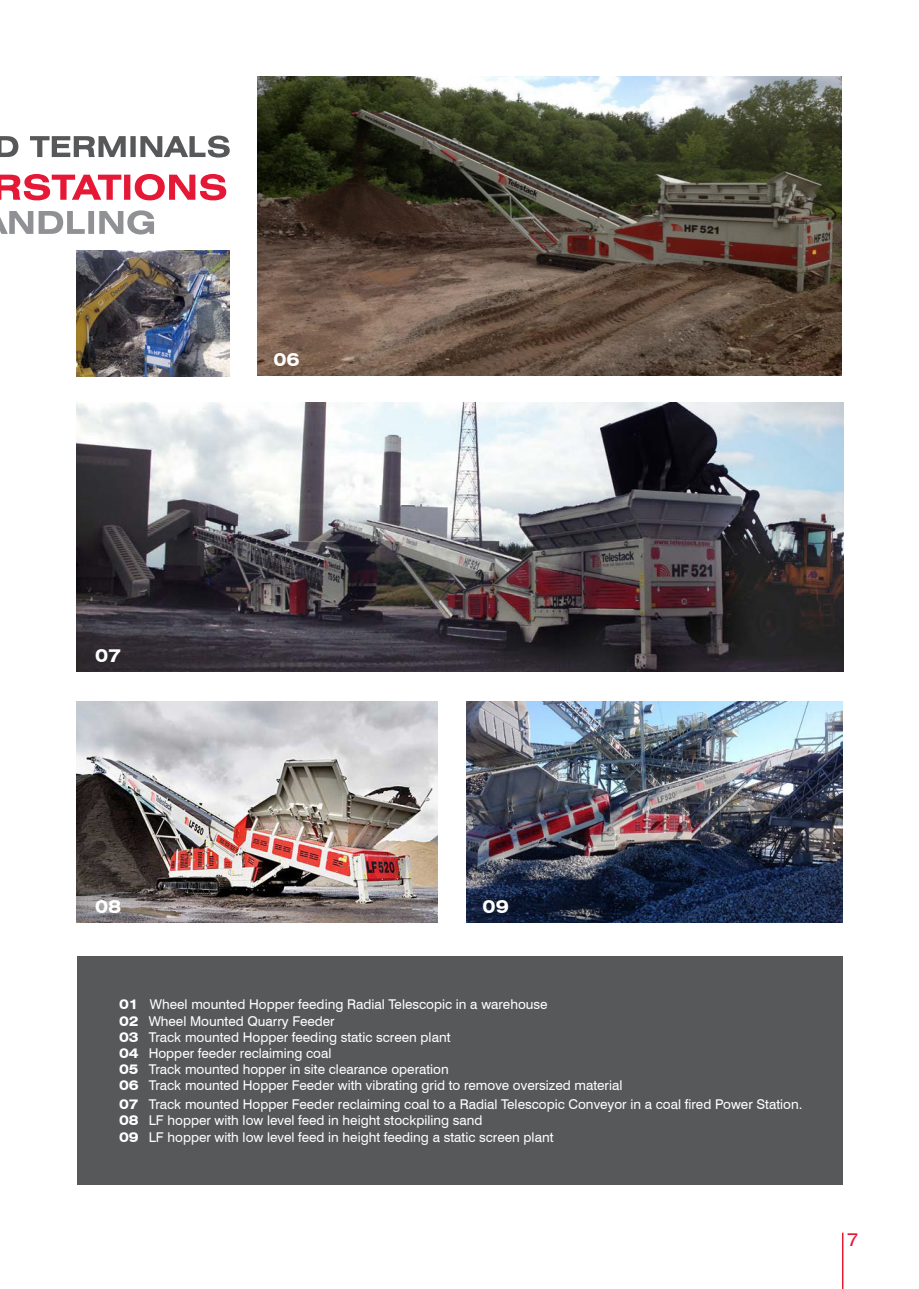
<style>
.page{position:relative;width:919px;height:1289px;background:#fff}
.page>*{position:absolute;margin:0;border:0;box-sizing:border-box;transform-origin:0 0}
.t1{font:700 expanded 18px "Swiss 721 BT";color:#fff}
.t2{font:expanded 18px "Swiss 721 BT";color:#e51836}
.t3{font:13.5px "Swiss 721 BT";color:#fff}
.s1{font-weight:700;font-stretch:expanded}
</style>
<div class="page">
<hr style="left:841px;top:1232px;width:2px;height:56px;background:#e51836">
<div style="left:77px;top:956px;width:765px;height:229px;background:#57585a"></div>
<svg style="left:0;top:136px;width:230px;height:22px"></svg>
<svg style="left:0;top:174px;width:226px;height:26px"></svg>
<svg style="left:0;top:210px;width:154px;height:24px"></svg>
<img style="left:257px;top:77px;width:584px;height:298px">
<img style="left:77px;top:701px;width:360px;height:221px">
<img style="left:467px;top:701px;width:375px;height:221px">
<img style="left:77px;top:403px;width:766px;height:268px">
<img style="left:77px;top:250px;width:153px;height:126px">
<p class="t1" style="left:273px;top:348px;width:28px">06</p>
<p class="t1" style="left:95px;top:644px;width:28px">07</p>
<p class="t1" style="left:95px;top:896px;width:28px">08</p>
<p class="t1" style="left:482px;top:895px;width:28px">09</p>
<p class="t3" style="left:119px;top:996px;width:430px"><span class="s1">01</span> Wheel mounted Hopper feeding Radial Telescopic in a warehouse</p>
<p class="t3" style="left:119px;top:1012px;width:217px"><span class="s1">02</span> Wheel Mounted Quarry Feeder</p>
<p class="t3" style="left:119px;top:1028px;width:333px"><span class="s1">03</span> Track mounted Hopper feeding static screen plant</p>
<p class="t3" style="left:119px;top:1044px;width:214px"><span class="s1">04</span> Hopper feeder reclaiming coal</p>
<p class="t3" style="left:119px;top:1061px;width:331px"><span class="s1">05</span> Track mounted hopper in site clearance operation</p>
<p class="t3" style="left:119px;top:1077px;width:505px"><span class="s1">06</span> Track mounted Hopper Feeder with vibrating grid to remove oversized material</p>
<p class="t3" style="left:119px;top:1096px;width:684px"><span class="s1">07</span> Track mounted Hopper Feeder reclaiming coal to a Radial Telescopic Conveyor in a coal fired Power Station.</p>
<p class="t3" style="left:119px;top:1112px;width:365px"><span class="s1">08</span> LF hopper with low level feed in height stockpiling sand</p>
<p class="t3" style="left:119px;top:1128px;width:436px"><span class="s1">09</span> LF hopper with low level feed in height feeding a static screen plant</p>
<h1 class="t2" style="left:846px;top:1228px;width:14px">7</h1>
</div>
